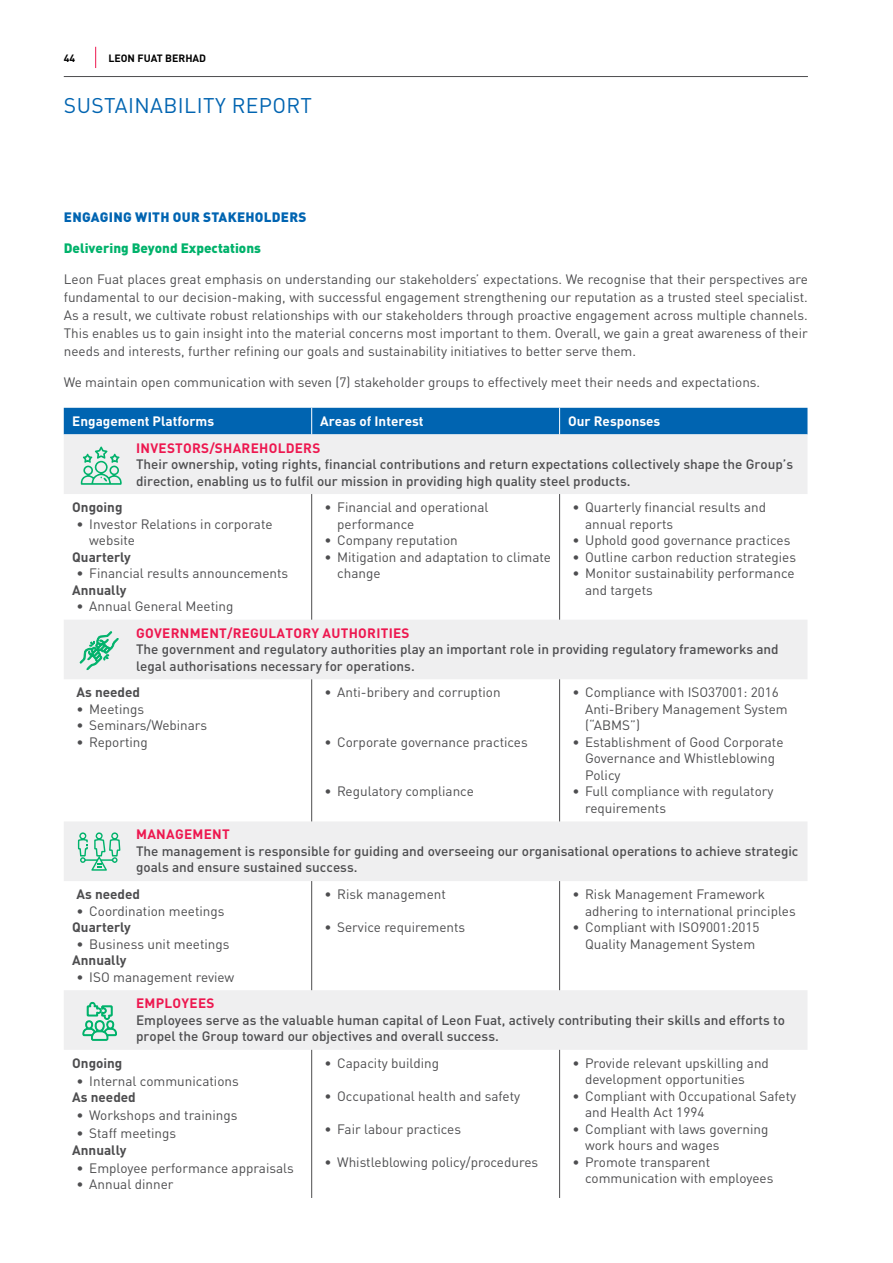
<style>
.page{position:relative;width:893px;height:1263px;background:#fff}
.page>*{position:absolute;margin:0;border:0;box-sizing:border-box;transform-origin:0 0}
.t1{font:21px "DIN Pro";color:#0064b1}
.t2{font:13.5px/16.5px "DIN Pro";color:#4d4d4f}
.t3{font:500 13.5px/16.5px "DIN Pro";color:#4d4d4f}
.t4{font:700 13.5px "DIN Pro";color:#4d4d4f}
.t5{font:700 13.5px "DIN Pro";letter-spacing:.02em;color:#ed174f}
.t6{font:700 13.5px "DIN Pro";color:#fff}
.t7{font:900 13.5px "DIN Pro";color:#00b26b}
.t8{font:900 13.5px "DIN Pro";letter-spacing:.02em;color:#0064b1}
.t9{font:700 10.5px "DIN";color:#000}
</style>
<div class="page">
<svg style="left:64px;top:434px;width:743px;height:616px"></svg>
<div style="left:64px;top:408px;width:743px;height:26px;background:#0064b1"></div>
<hr style="left:311px;top:494px;width:1px;height:126px;background:#4d4d4f">
<hr style="left:311px;top:679px;width:1px;height:142px;background:#4d4d4f">
<hr style="left:311px;top:881px;width:1px;height:109px;background:#4d4d4f">
<hr style="left:311px;top:1050px;width:1px;height:148px;background:#4d4d4f">
<hr style="left:559px;top:494px;width:1px;height:126px;background:#4d4d4f">
<hr style="left:559px;top:679px;width:1px;height:142px;background:#4d4d4f">
<hr style="left:559px;top:881px;width:1px;height:109px;background:#4d4d4f">
<hr style="left:559px;top:1050px;width:1px;height:148px;background:#4d4d4f">
<svg style="left:78px;top:832px;width:42px;height:39px"></svg>
<svg style="left:79px;top:631px;width:39px;height:39px"></svg>
<svg style="left:83px;top:1002px;width:34px;height:43px"></svg>
<svg style="left:81px;top:446px;width:41px;height:39px"></svg>
<svg style="left:95px;top:47px;width:1px;height:21px"></svg>
<hr style="left:64px;top:76px;width:744px;height:1px;background:#4d4d4f">
<p class="t9" style="left:64px;top:51px;width:13px">44</p>
<p class="t9" style="left:108px;top:51px;width:99px">LEON FUAT BERHAD</p>
<h1 class="t1" style="left:64px;top:89px;width:26px">Sustainability</h1>
<h1 class="t1" style="left:232px;top:89px;width:41px">REport</h1>
<p class="t8" style="left:64px;top:206px;width:244px">ENGAGING WITH OUR STAKEHOLDERS</p>
<p class="t7" style="left:64px;top:236px;width:199px">Delivering Beyond Expectations</p>
<p class="t2" style="left:64px;top:269px;width:746px;line-height:18px;text-align:justify">Leon Fuat places great emphasis on understanding our stakeholders’ expectations. We recognise that their perspectives are fundamental to our decision-making, with successful engagement strengthening our reputation as a trusted steel specialist.<br>As a result, we cultivate robust relationships with our stakeholders through proactive engagement across multiple channels.<br>This enables us to gain insight into the material concerns most important to them. Overall, we gain a great awareness of their needs and interests, further refining our goals and sustainability initiatives to better serve them.</p>
<p class="t2" style="left:64px;top:372px;width:698px">We maintain open communication with seven (7) stakeholder groups to effectively meet their needs and expectations.</p>
<p class="t6" style="left:72px;top:410px;width:143px">Engagement Platforms</p>
<p class="t6" style="left:320px;top:410px;width:105px">Areas of Interest</p>
<p class="t6" style="left:568px;top:410px;width:94px">Our Responses</p>
<p class="t5" style="left:136px;top:436px;width:14px">Investors</p>
<p class="t5" style="left:209px;top:436px;width:24px">/Shareholders</p>
<p class="t3" style="left:136px;top:454px;width:659px">Their ownership, voting rights, financial contributions and return expectations collectively shape the Group’s direction, enabling us to fulfil our mission in providing high quality steel products.</p>
<p class="t4" style="left:72px;top:496px;width:52px">Ongoing</p>
<p class="t2" style="left:89px;top:514px;width:185px;text-indent:-13px">• Investor Relations in corporate website</p>
<p class="t4" style="left:72px;top:545px;width:60px">Quarterly</p>
<p class="t2" style="left:77px;top:564px;width:213px">• Financial results announcements</p>
<p class="t4" style="left:72px;top:578px;width:56px">Annually</p>
<p class="t2" style="left:77px;top:597px;width:158px">• Annual General Meeting</p>
<p class="t2" style="left:585px;top:498px;width:182px;text-indent:-13px">• Quarterly financial results and annual reports</p>
<p class="t2" style="left:572px;top:531px;width:220px">• Uphold good governance practices</p>
<p class="t2" style="left:572px;top:547px;width:225px">• Outline carbon reduction strategies</p>
<p class="t2" style="left:585px;top:564px;width:211px;text-indent:-13px">• Monitor sustainability performance and targets</p>
<p class="t2" style="left:337px;top:498px;width:153px;text-indent:-13px">• Financial and operational performance</p>
<p class="t2" style="left:324px;top:531px;width:135px">• Company reputation</p>
<p class="t2" style="left:337px;top:547px;width:215px;text-indent:-13px">• Mitigation and adaptation to climate change</p>
<p class="t5" style="left:136px;top:622px;width:275px">GOVERNMENT/REGULATORY AUTHORITIES</p>
<p class="t3" style="left:136px;top:640px;width:644px">The government and regulatory authorities play an important role in providing regulatory frameworks and legal authorisations necessary for operations.</p>
<p class="t4" style="left:77px;top:681px;width:65px">As needed</p>
<p class="t2" style="left:77px;top:699px;width:69px">• Meetings</p>
<p class="t2" style="left:77px;top:716px;width:132px">• Seminars/Webinars</p>
<p class="t2" style="left:77px;top:732px;width:73px">• Reporting</p>
<p class="t2" style="left:585px;top:683px;width:204px;text-indent:-13px">• Compliance with ISO37001: 2016<br>Anti-Bribery Management System (“ABMS”)</p>
<p class="t2" style="left:585px;top:732px;width:200px;text-indent:-13px">• Establishment of Good Corporate<br>Governance and Whistleblowing<br>Policy</p>
<p class="t2" style="left:585px;top:782px;width:190px;text-indent:-13px">• Full compliance with regulatory requirements</p>
<p class="t2" style="left:324px;top:683px;width:178px">• Anti-bribery and corruption</p>
<p class="t2" style="left:324px;top:732px;width:205px">• Corporate governance practices</p>
<p class="t2" style="left:324px;top:782px;width:151px">• Regulatory compliance</p>
<p class="t5" style="left:136px;top:823px;width:95px">MANAGEMENT</p>
<p class="t3" style="left:136px;top:841px;width:664px">The management is responsible for guiding and overseeing our organisational operations to achieve strategic goals and ensure sustained success.</p>
<p class="t4" style="left:77px;top:883px;width:65px">As needed</p>
<p class="t2" style="left:77px;top:901px;width:150px">• Coordination meetings</p>
<p class="t4" style="left:72px;top:916px;width:60px">Quarterly</p>
<p class="t2" style="left:77px;top:934px;width:154px">• Business unit meetings</p>
<p class="t4" style="left:72px;top:949px;width:56px">Annually</p>
<p class="t2" style="left:77px;top:967px;width:159px">• ISO management review</p>
<p class="t2" style="left:324px;top:885px;width:123px">• Risk management</p>
<p class="t2" style="left:324px;top:918px;width:142px">• Service requirements</p>
<p class="t2" style="left:585px;top:885px;width:212px;text-indent:-13px">• Risk Management Framework adhering to international principles</p>
<p class="t2" style="left:585px;top:918px;width:176px;text-indent:-13px">• Compliant with ISO9001:2015<br>Quality Management System</p>
<p class="t5" style="left:136px;top:992px;width:18px">Employees</p>
<p class="t3" style="left:136px;top:1010px;width:650px">Employees serve as the valuable human capital of Leon Fuat, actively contributing their skills and efforts to propel the Group toward our objectives and overall success.</p>
<p class="t4" style="left:72px;top:1052px;width:52px">Ongoing</p>
<p class="t2" style="left:77px;top:1071px;width:164px">• Internal communications</p>
<p class="t4" style="left:72px;top:1086px;width:65px">As needed</p>
<p class="t2" style="left:77px;top:1106px;width:162px">• Workshops and trainings</p>
<p class="t2" style="left:77px;top:1124px;width:101px">• Staff meetings</p>
<p class="t4" style="left:72px;top:1139px;width:56px">Annually</p>
<p class="t2" style="left:77px;top:1158px;width:219px">• Employee performance appraisals</p>
<p class="t2" style="left:77px;top:1175px;width:98px">• Annual dinner</p>
<p class="t2" style="left:324px;top:1053px;width:116px">• Capacity building</p>
<p class="t2" style="left:324px;top:1086px;width:197px">• Occupational health and safety</p>
<p class="t2" style="left:324px;top:1119px;width:138px">• Fair labour practices</p>
<p class="t2" style="left:324px;top:1152px;width:215px">• Whistleblowing policy/procedures</p>
<p class="t2" style="left:585px;top:1053px;width:185px;text-indent:-13px">• Provide relevant upskilling and development opportunities</p>
<p class="t2" style="left:585px;top:1086px;width:213px;text-indent:-13px">• Compliant with Occupational Safety and Health Act 1994</p>
<p class="t2" style="left:585px;top:1119px;width:185px;text-indent:-13px">• Compliant with laws governing work hours and wages</p>
<p class="t2" style="left:585px;top:1152px;width:190px;text-indent:-13px">• Promote transparent communication with employees</p>
</div>
